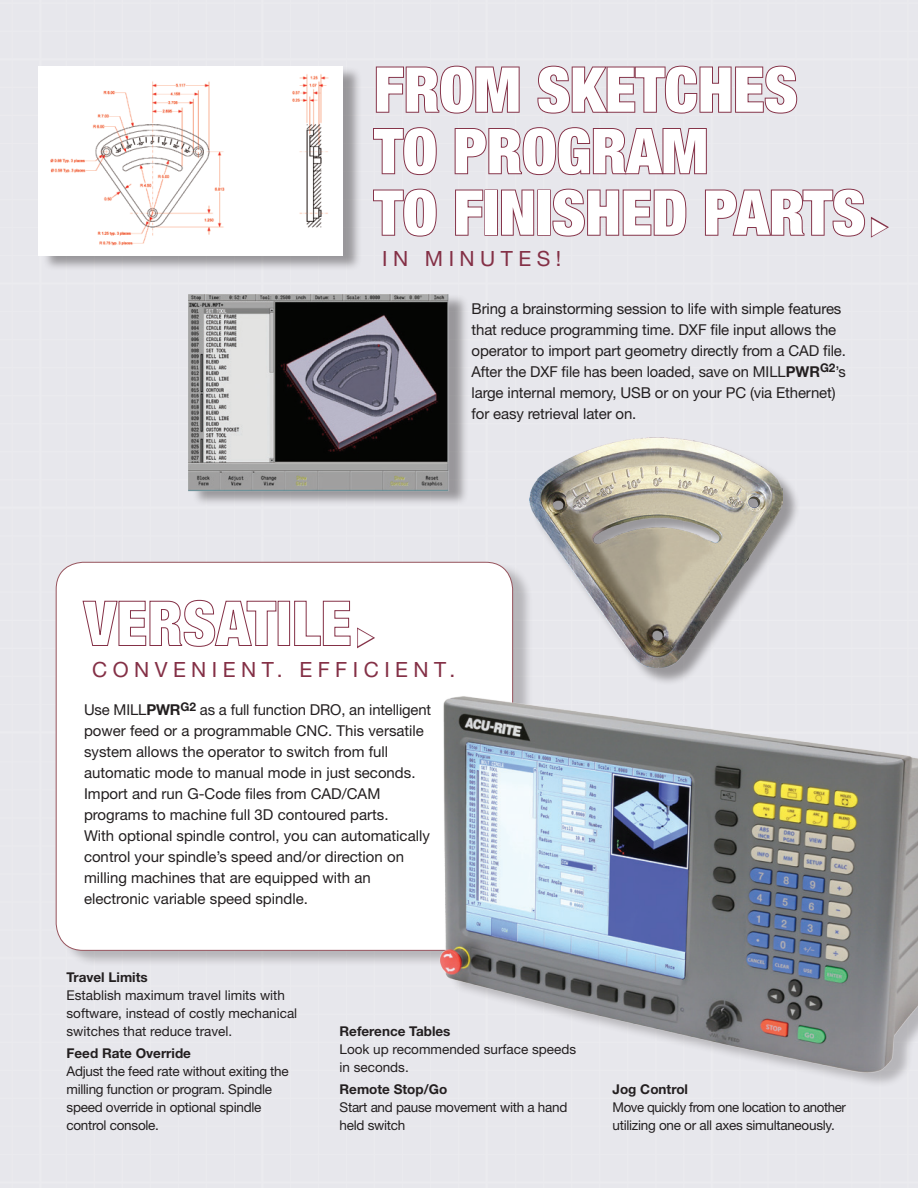
<style>
.page{position:relative;width:918px;height:1188px;background:#e7e7ec}
.page>*{position:absolute;margin:0;border:0;box-sizing:border-box;transform-origin:0 0}
.t1{font:900 condensed 61.95px/61.5px "Helvetica Neue LT Std";color:#fff}
.t2{font:21px "Helvetica Neue LT Std";letter-spacing:.26em;color:#843046}
.t3{font:15px/21px "Helvetica Neue LT Std";color:#231f20}
.t4{font:13.5px/18px "Helvetica Neue LT Std";letter-spacing:-.02em;color:#231f20}
.t5{font:13.5px/18px "Helvetica Neue LT Std";color:#231f20}
.t6{font:700 13.5px "Helvetica Neue LT Std";color:#231f20}
.s1{font-weight:700}
</style>
<div class="page">
<div style="left:60px;top:562px;width:474px;height:405px;background:#231f20;opacity:.25"></div>
<div style="left:56px;top:562px;width:457px;height:388px;background:#fff;border-radius:27px"></div>
<svg style="left:82px;top:599px;width:195px;height:48px"></svg>
<div style="left:278px;top:601px;width:12px;height:45px;border:1px solid #843046"></div>
<img style="left:340px;top:646px;width:578px;height:438px">
<svg style="left:375px;top:65px;width:146px;height:50px;background:#cfbac3"></svg>
<svg style="left:536px;top:65px;width:262px;height:50px;background:#cfbcc5"></svg>
<svg style="left:372px;top:126px;width:66px;height:50px;background:#d3c2ca"></svg>
<svg style="left:454px;top:126px;width:254px;height:50px;background:#cfbbc4"></svg>
<svg style="left:372px;top:188px;width:66px;height:50px;background:#d3c2ca"></svg>
<svg style="left:454px;top:189px;width:30px;height:48px"></svg>
<div style="left:484px;top:190px;width:14px;height:46px;border:2px solid #843046"></div>
<svg style="left:500px;top:189px;width:35px;height:48px;background:#cbb3bd"></svg>
<div style="left:537px;top:190px;width:14px;height:46px;border:2px solid #843046"></div>
<svg style="left:551px;top:188px;width:136px;height:50px;background:#cfbbc4"></svg>
<div style="left:42px;top:66px;width:320px;height:205px;background:#231f20;opacity:.4"></div>
<img style="left:39px;top:67px;width:303px;height:189px">
<div style="left:192px;top:294px;width:277px;height:212px;background:#231f20;opacity:.4"></div>
<img style="left:185px;top:292px;width:265px;height:199px">
<div style="left:532px;top:440px;width:269px;height:246px;background:#231f20;opacity:.4"></div>
<img style="left:529px;top:437px;width:253px;height:231px">
<svg style="left:294px;top:600px;width:82px;height:50px"></svg>
<svg style="left:704px;top:188px;width:186px;height:51px;background:#d3c2ca"></svg>
<p class="t1" style="left:374px;top:58px;width:493px">FROM SKETCHES<br>TO PROGRAM<br>TO FINISHED PARTS</p>
<p class="t2" style="left:382px;top:246px;width:181px">IN MINUTES!</p>
<p class="t3" style="left:472px;top:298px;width:376px">Bring a brainstorming session to life with simple features that reduce programming time. DXF file input allows the operator to import part geometry directly from a CAD file.<br>After the DXF file has been loaded, save on MILL<span class="s1">PWR</span><sup>G2</sup>’s large internal memory, USB or on your PC (via Ethernet) for easy retrieval later on.</p>
<p class="t2" style="left:92px;top:657px;width:365px">CONVENIENT. EFFICIENT.</p>
<p class="t3" style="left:84px;top:699px;width:349px">Use MILL<span class="s1">PWR</span><sup>G2</sup> as a full function DRO, an intelligent power feed or a programmable CNC. This versatile system allows the operator to switch from full automatic mode to manual mode in just seconds.<br>Import and run G-Code files from CAD/CAM programs to machine full 3D contoured parts.<br>With optional spindle control, you can automatically control your spindle’s speed and/or direction on milling machines that are equipped with an electronic variable speed spindle.</p>
<p class="t6" style="left:67px;top:968px;width:83px">Travel Limits</p>
<p class="t5" style="left:67px;top:986px;width:232px">Establish maximum travel limits with software, instead of costly mechanical switches that reduce travel.</p>
<p class="t6" style="left:67px;top:1045px;width:126px">Feed Rate Override</p>
<p class="t4" style="left:67px;top:1062px;width:224px">Adjust the feed rate without exiting the milling function or program. Spindle speed override in optional spindle control console.</p>
<p class="t6" style="left:340px;top:1022px;width:112px">Reference Tables</p>
<p class="t5" style="left:340px;top:1040px;width:238px">Look up recommended surface speeds in seconds.</p>
<p class="t6" style="left:340px;top:1081px;width:109px">Remote Stop/Go</p>
<p class="t4" style="left:340px;top:1098px;width:229px">Start and pause movement with a hand held switch</p>
<p class="t6" style="left:613px;top:1081px;width:77px">Jog Control</p>
<p class="t4" style="left:613px;top:1098px;width:235px">Move quickly from one location to another utilizing one or all axes simultaneously.</p>
</div>
